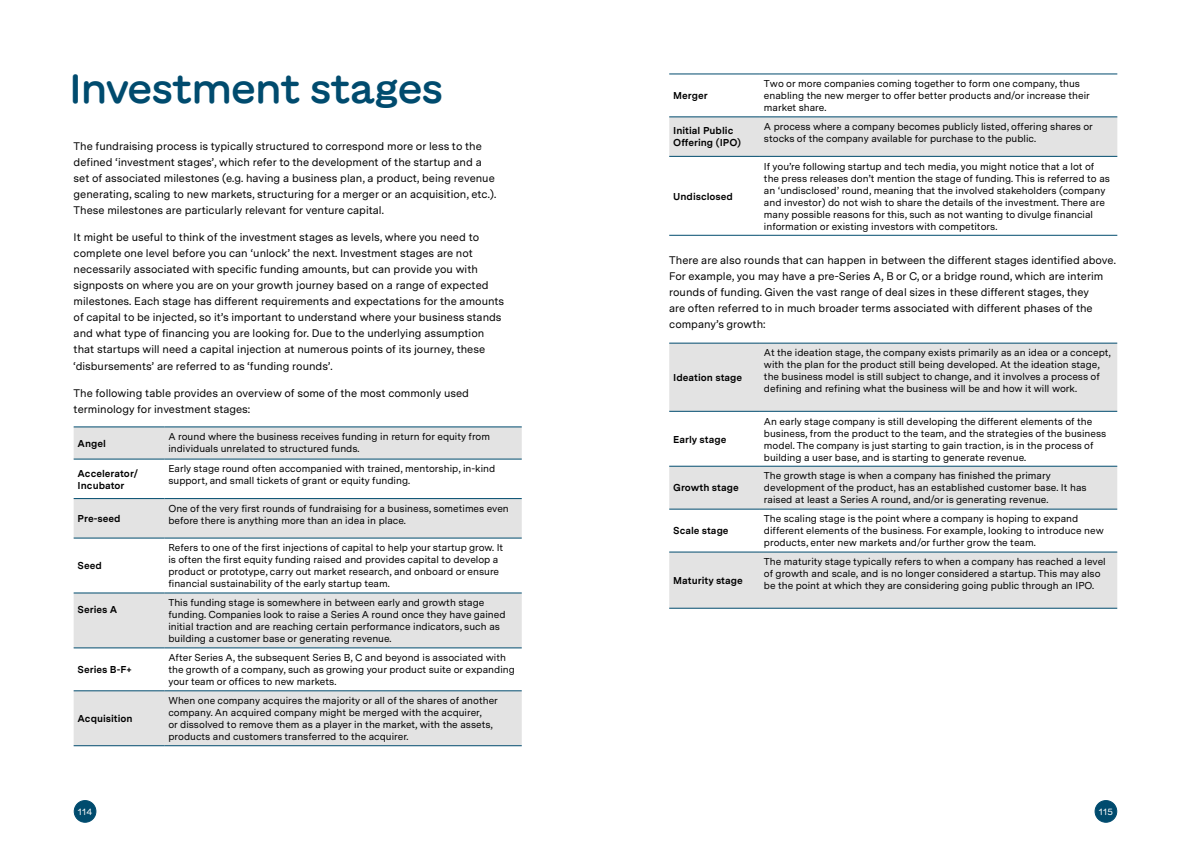
<style>
.page{position:relative;width:1191px;height:842px;background:#fff}
.page>*{position:absolute;margin:0;border:0;box-sizing:border-box;transform-origin:0 0}
.t1{font:500 40px "GT Maru";letter-spacing:-.05em;color:#004b6e}
.t2{font:11px/16px "Messina Sans";color:#000}
.t3{font:10px/12px "Messina Sans";color:#000}
.t4{font:700 10px/12px "Messina Sans";color:#000}
.t5{font:9px "GT Maru";letter-spacing:.04em;color:#fff}
</style>
<div class="page">
<div style="left:74px;top:428px;width:448px;height:317px;background:#e3e3e3"></div>
<svg style="left:74px;top:460px;width:448px;height:230px"></svg>
<hr style="left:74px;top:427px;width:90px;height:1px;background:#004b6e">
<hr style="left:164px;top:427px;width:358px;height:1px;background:#004b6e">
<hr style="left:74px;top:459px;width:90px;height:1px;background:#004b6e">
<hr style="left:164px;top:459px;width:358px;height:1px;background:#004b6e">
<hr style="left:74px;top:498px;width:90px;height:1px;background:#004b6e">
<hr style="left:164px;top:498px;width:358px;height:1px;background:#004b6e">
<hr style="left:74px;top:538px;width:90px;height:1px;background:#004b6e">
<hr style="left:164px;top:538px;width:358px;height:1px;background:#004b6e">
<hr style="left:74px;top:593px;width:90px;height:1px;background:#004b6e">
<hr style="left:164px;top:593px;width:358px;height:1px;background:#004b6e">
<hr style="left:74px;top:648px;width:90px;height:1px;background:#004b6e">
<hr style="left:164px;top:648px;width:358px;height:1px;background:#004b6e">
<hr style="left:74px;top:690px;width:90px;height:1px;background:#004b6e">
<hr style="left:164px;top:690px;width:358px;height:1px;background:#004b6e">
<hr style="left:74px;top:745px;width:90px;height:1px;background:#004b6e">
<hr style="left:164px;top:745px;width:358px;height:1px;background:#004b6e">
<svg style="left:669px;top:116px;width:448px;height:119px"></svg>
<div style="left:669px;top:118px;width:448px;height:38px;background:#e3e3e3"></div>
<hr style="left:669px;top:74px;width:91px;height:1px;background:#004b6e">
<hr style="left:760px;top:74px;width:357px;height:1px;background:#004b6e">
<hr style="left:669px;top:117px;width:91px;height:1px;background:#004b6e">
<hr style="left:760px;top:117px;width:357px;height:1px;background:#004b6e">
<hr style="left:669px;top:156px;width:91px;height:1px;background:#004b6e">
<hr style="left:760px;top:156px;width:357px;height:1px;background:#004b6e">
<hr style="left:669px;top:235px;width:91px;height:1px;background:#004b6e">
<hr style="left:760px;top:235px;width:357px;height:1px;background:#004b6e">
<div style="left:669px;top:344px;width:448px;height:264px;background:#e3e3e3"></div>
<svg style="left:669px;top:412px;width:448px;height:140px"></svg>
<hr style="left:669px;top:343px;width:91px;height:1px;background:#004b6e">
<hr style="left:760px;top:343px;width:357px;height:1px;background:#004b6e">
<hr style="left:669px;top:411px;width:91px;height:1px;background:#004b6e">
<hr style="left:760px;top:411px;width:357px;height:1px;background:#004b6e">
<hr style="left:669px;top:466px;width:91px;height:1px;background:#004b6e">
<hr style="left:760px;top:466px;width:357px;height:1px;background:#004b6e">
<hr style="left:669px;top:509px;width:91px;height:1px;background:#004b6e">
<hr style="left:760px;top:509px;width:357px;height:1px;background:#004b6e">
<hr style="left:669px;top:552px;width:91px;height:1px;background:#004b6e">
<hr style="left:760px;top:552px;width:357px;height:1px;background:#004b6e">
<hr style="left:669px;top:608px;width:91px;height:1px;background:#004b6e">
<hr style="left:760px;top:608px;width:357px;height:1px;background:#004b6e">
<div style="left:74px;top:800px;width:22px;height:22px;background:#004b6e;border-radius:50%"></div>
<div style="left:74px;top:800px;width:22px;height:23px;border:1px solid #004b6e;border-radius:50%"></div>
<div style="left:1095px;top:800px;width:21px;height:22px;background:#004b6e;border-radius:50%"></div>
<div style="left:1094px;top:800px;width:23px;height:23px;border:1px solid #004b6e;border-radius:50%"></div>
<h1 class="t1" style="left:69px;top:65px;width:377px">Investment stages</h1>
<p class="t2" style="left:74px;top:138px;width:424px">The fundraising process is typically structured to correspond more or less to the defined ‘investment stages’, which refer to the development of the startup and a set of associated milestones (e.g. having a business plan, a product, being revenue generating, scaling to new markets, structuring for a merger or an acquisition, etc.).<br>These milestones are particularly relevant for venture capital.</p>
<p class="t2" style="left:74px;top:229px;width:432px">It might be useful to think of the investment stages as levels, where you need to complete one level before you can ‘unlock’ the next. Investment stages are not necessarily associated with specific funding amounts, but can provide you with signposts on where you are on your growth journey based on a range of expected milestones. Each stage has different requirements and expectations for the amounts of capital to be injected, so it’s important to understand where your business stands and what type of financing you are looking for. Due to the underlying assumption that startups will need a capital injection at numerous points of its journey, these ‘disbursements’ are referred to as ‘funding rounds’.</p>
<p class="t2" style="left:74px;top:385px;width:397px">The following table provides an overview of some of the most commonly used terminology for investment stages:</p>
<p class="t4" style="left:78px;top:437px;width:30px">Angel</p>
<p class="t3" style="left:168px;top:430px;width:323px">A round where the business receives funding in return for equity from individuals unrelated to structured funds.</p>
<p class="t4" style="left:78px;top:467px;width:62px">Accelerator/<br>Incubator</p>
<p class="t3" style="left:168px;top:462px;width:328px">Early stage round often accompanied with trained, mentorship, in-kind support, and small tickets of grant or equity funding.</p>
<p class="t4" style="left:78px;top:512px;width:44px">Pre-seed</p>
<p class="t3" style="left:168px;top:502px;width:342px">One of the very first rounds of fundraising for a business, sometimes even before there is anything more than an idea in place.</p>
<p class="t4" style="left:78px;top:559px;width:26px">Seed</p>
<p class="t3" style="left:168px;top:541px;width:336px">Refers to one of the first injections of capital to help your startup grow. It is often the first equity funding raised and provides capital to develop a product or prototype, carry out market research, and onboard or ensure financial sustainability of the early startup team.</p>
<p class="t4" style="left:78px;top:602px;width:41px">Series A</p>
<p class="t3" style="left:168px;top:596px;width:339px">This funding stage is somewhere in between early and growth stage funding. Companies look to raise a Series A round once they have gained initial traction and are reaching certain performance indicators, such as building a customer base or generating revenue.</p>
<p class="t4" style="left:78px;top:663px;width:56px">Series B-F+</p>
<p class="t3" style="left:168px;top:651px;width:348px">After Series A, the subsequent Series B, C and beyond is associated with the growth of a company, such as growing your product suite or expanding your team or offices to new markets.</p>
<p class="t4" style="left:78px;top:712px;width:57px">Acquisition</p>
<p class="t3" style="left:168px;top:694px;width:331px">When one company acquires the majority or all of the shares of another company. An acquired company might be merged with the acquirer,<br>or dissolved to remove them as a player in the market, with the assets, products and customers transferred to the acquirer.</p>
<p class="t4" style="left:673px;top:89px;width:36px">Merger</p>
<p class="t3" style="left:764px;top:77px;width:327px">Two or more companies coming together to form one company, thus enabling the new merger to offer better products and/or increase their market share.</p>
<p class="t4" style="left:673px;top:124px;width:69px">Initial Public<br>Offering (IPO)</p>
<p class="t3" style="left:764px;top:120px;width:330px">A process where a company becomes publicly listed, offering shares or stocks of the company available for purchase to the public.</p>
<p class="t3" style="left:764px;top:160px;width:347px">If you’re following startup and tech media, you might notice that a lot of the press releases don’t mention the stage of funding. This is referred to as an ‘undisclosed’ round, meaning that the involved stakeholders (company and investor) do not wish to share the details of the investment. There are many possible reasons for this, such as not wanting to divulge financial information or existing investors with competitors.</p>
<p class="t2" style="left:669px;top:251px;width:448px">There are also rounds that can happen in between the different stages identified above.<br>For example, you may have a pre-Series A, B or C, or a bridge round, which are interim rounds of funding. Given the vast range of deal sizes in these different stages, they<br>are often referred to in much broader terms associated with different phases of the company’s growth:</p>
<p class="t4" style="left:673px;top:190px;width:61px">Undisclosed</p>
<p class="t4" style="left:673px;top:371px;width:70px">Ideation stage</p>
<p class="t4" style="left:673px;top:432px;width:55px">Early stage</p>
<p class="t4" style="left:673px;top:481px;width:67px">Growth stage</p>
<p class="t4" style="left:673px;top:524px;width:57px">Scale stage</p>
<p class="t4" style="left:673px;top:574px;width:71px">Maturity stage</p>
<p class="t3" style="left:764px;top:347px;width:348px">At the ideation stage, the company exists primarily as an idea or a concept, with the plan for the product still being developed. At the ideation stage, the business model is still subject to change, and it involves a process of defining and refining what the business will be and how it will work.</p>
<p class="t3" style="left:764px;top:415px;width:344px">An early stage company is still developing the different elements of the business, from the product to the team, and the strategies of the business model. The company is just starting to gain traction, is in the process of building a user base, and is starting to generate revenue.</p>
<p class="t3" style="left:764px;top:470px;width:324px">The growth stage is when a company has finished the primary development of the product, has an established customer base. It has raised at least a Series A round, and/or is generating revenue.</p>
<p class="t3" style="left:764px;top:513px;width:341px">The scaling stage is the point where a company is hoping to expand different elements of the business. For example, looking to introduce new products, enter new markets and/or further grow the team.</p>
<p class="t3" style="left:764px;top:555px;width:343px">The maturity stage typically refers to when a company has reached a level of growth and scale, and is no longer considered a startup. This may also be the point at which they are considering going public through an IPO.</p>
<p class="t5" style="left:78px;top:806px;width:16px">114</p>
<p class="t5" style="left:1098px;top:806px;width:16px">115</p>
</div>
